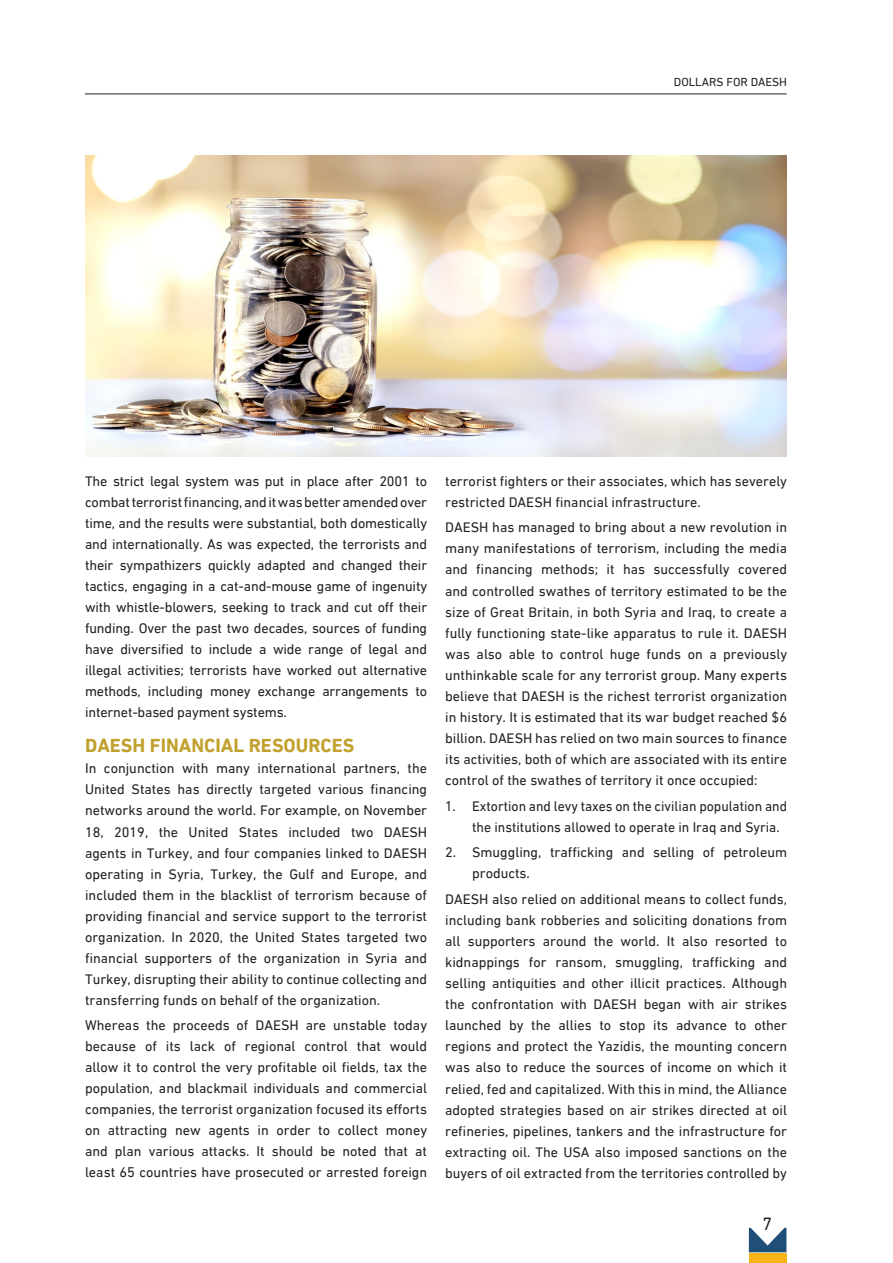
<style>
.page{position:relative;width:893px;height:1263px;background:#fff}
.page>*{position:absolute;margin:0;border:0;box-sizing:border-box;transform-origin:0 0}
.t1{font:700 19.5px "DIN Next LTW23";color:#c1a12d}
.t2{font:18px "DIN Next LTW23";color:#231f20}
.t3{font:14.25px/21px "DIN Next LTW23";color:#231f20;text-align:justify}
.t4{font:12px "DIN Next LTW23";color:#231f20}
</style>
<div class="page">
<hr style="left:85px;top:94px;width:702px;height:1px;background:#231f20">
<div style="left:749px;top:1254px;width:37px;height:9px;background:#f9b317"></div>
<svg style="left:749px;top:1228px;width:37px;height:24px"></svg>
<img style="left:85px;top:155px;width:702px;height:302px">
<p class="t4" style="left:674px;top:75px;width:115px">DOLLARS FOR DAESH</p>
<p class="t3" style="left:85px;top:470px;width:344px">The strict legal system was put in place after 2001 to combat terrorist financing, and it was better amended over time, and the results were substantial, both domestically and internationally. As was expected, the terrorists and their sympathizers quickly adapted and changed their tactics, engaging in a cat-and-mouse game of ingenuity with whistle-blowers, seeking to track and cut off their funding. Over the past two decades, sources of funding have diversified to include a wide range of legal and illegal activities; terrorists have worked out alternative methods, including money exchange arrangements to internet-based payment systems.</p>
<p class="t1" style="left:85px;top:734px;width:271px">DAESH FINANCIAL RESOURCES</p>
<p class="t3" style="left:85px;top:758px;width:344px">In conjunction with many international partners, the United States has directly targeted various financing networks around the world. For example, on November 18, 2019, the United States included two DAESH agents in Turkey, and four companies linked to DAESH operating in Syria, Turkey, the Gulf and Europe, and included them in the blacklist of terrorism because of providing financial and service support to the terrorist organization. In 2020, the United States targeted two financial supporters of the organization in Syria and Turkey, disrupting their ability to continue collecting and transferring funds on behalf of the organization.</p>
<p class="t3" style="left:85px;top:1014px;width:344px">Whereas the proceeds of DAESH are unstable today because of its lack of regional control that would allow it to control the very profitable oil fields, tax the population, and blackmail individuals and commercial companies, the terrorist organization focused its efforts on attracting new agents in order to collect money and plan various attacks. It should be noted that at least 65 countries have prosecuted or arrested foreign</p>
<p class="t3" style="left:445px;top:470px;width:343px">terrorist fighters or their associates, which has severely restricted DAESH financial infrastructure.</p>
<p class="t3" style="left:445px;top:517px;width:343px">DAESH has managed to bring about a new revolution in many manifestations of terrorism, including the media and financing methods; it has successfully covered and controlled swathes of territory estimated to be the size of Great Britain, in both Syria and Iraq, to create a fully functioning state-like apparatus to rule it. DAESH was also able to control huge funds on a previously unthinkable scale for any terrorist group. Many experts believe that DAESH is the richest terrorist organization in history. It is estimated that its war budget reached $6 billion. DAESH has relied on two main sources to finance its activities, both of which are associated with its entire control of the swathes of territory it once occupied:</p>
<p class="t3" style="left:472px;top:795px;width:316px;text-indent:-27px">1. Extortion and levy taxes on the civilian population and the institutions allowed to operate in Iraq and Syria.</p>
<p class="t3" style="left:472px;top:842px;width:316px;text-indent:-27px">2. Smuggling, trafficking and selling of petroleum products.</p>
<p class="t3" style="left:445px;top:888px;width:343px">DAESH also relied on additional means to collect funds, including bank robberies and soliciting donations from all supporters around the world. It also resorted to kidnappings for ransom, smuggling, trafficking and selling antiquities and other illicit practices. Although the confrontation with DAESH began with air strikes launched by the allies to stop its advance to other regions and protect the Yazidis, the mounting concern was also to reduce the sources of income on which it relied, fed and capitalized. With this in mind, the Alliance adopted strategies based on air strikes directed at oil refineries, pipelines, tankers and the infrastructure for extracting oil. The USA also imposed sanctions on the buyers of oil extracted from the territories controlled by</p>
<p class="t2" style="left:762px;top:1213px;width:11px">7</p>
</div>
